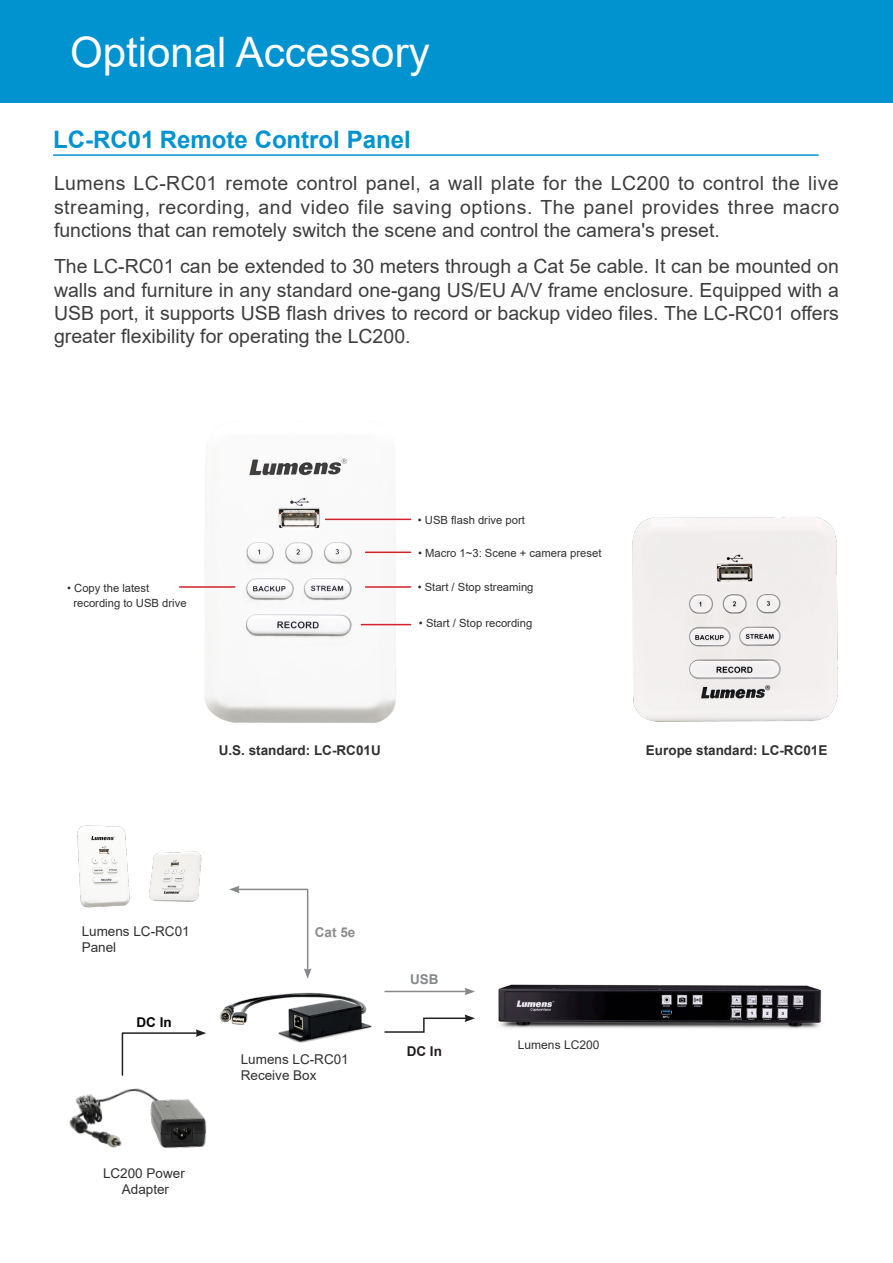
<style>
.page{position:relative;width:893px;height:1263px;background:#fff}
.page>*{position:absolute;margin:0;border:0;box-sizing:border-box;transform-origin:0 0}
.Accessory-feature{font:42px "Arial";color:#fff}
.Accessory-feature-2{font:700 24px "Arial";color:#0093d0}
.Accessory-feature-3{font:19.5px/23.4px "Arial";color:#3e3e3f;text-align:justify}
.Accessory-feature-4{font:13.5px "Arial";color:#312f30}
.Accessory-feature-5{font:700 13.5px "Arial";color:#312f30}
.Accessory-feature-6{font:700 13.5px "Arial";color:#8c8b8e}
.Accessory-feature-7{font:700 13.5px "Arial";color:#231f20}
.Accessory-feature-8{font:700 13.5px "Arial";color:#030303}
.Accessory-feature-9{font:700 13.5px "Arial";color:#86888a}
.Accessory-feature-10{font:12px "Arial";color:#312f30}
.Accessory-feature-11{font:11.25px "Arial";color:#312f30}
</style>
<div class="page">
<img style="left:205px;top:458px;width:206px;height:265px">
<div style="left:0;top:0;width:893px;height:102px;background:#0093d0"></div>
<img style="left:219px;top:992px;width:153px;height:51px">
<hr style="left:326px;top:519px;width:85px;height:1px;background:#d1232a">
<hr style="left:366px;top:551px;width:45px;height:2px;background:#d1232a">
<hr style="left:180px;top:586px;width:55px;height:2px;background:#d1232a">
<hr style="left:366px;top:586px;width:45px;height:2px;background:#d1232a">
<hr style="left:361px;top:624px;width:50px;height:1px;background:#d1232a">
<img style="left:498px;top:984px;width:324px;height:45px">
<img style="left:69px;top:1088px;width:138px;height:60px">
<img style="left:77px;top:825px;width:125px;height:83px">
<svg style="left:229px;top:885px;width:82px;height:94px"></svg>
<svg style="left:121px;top:1029px;width:85px;height:47px"></svg>
<hr style="left:384px;top:991px;width:83px;height:1px;background:#86888b">
<svg style="left:464px;top:988px;width:11px;height:7px"></svg>
<svg style="left:384px;top:1014px;width:91px;height:19px"></svg>
<hr style="left:53px;top:154px;width:766px;height:2px;background:#0093d0">
<img style="left:632px;top:517px;width:206px;height:205px">
<p class="Accessory-feature" style="left:70px;top:23px;width:361px">Optional Accessory</p>
<p class="Accessory-feature-2" style="left:53px;top:123px;width:359px">LC-RC01 Remote Control Panel</p>
<p class="Accessory-feature-3" style="left:54px;top:172px;width:787px">Lumens LC-RC01 remote control panel, a wall plate for the LC200 to control the live streaming, recording, and video file saving options. The panel provides three macro functions that can remotely switch the scene and control the camera's preset.</p>
<p class="Accessory-feature-3" style="left:54px;top:254px;width:786px">The LC-RC01 can be extended to 30 meters through a Cat 5e cable. It can be mounted on walls and furniture in any standard one-gang US/EU A/V frame enclosure. Equipped with a USB port, it supports USB flash drives to record or backup video files. The LC-RC01 offers greater flexibility for operating the LC200.</p>
<p class="Accessory-feature-11" style="left:67px;top:580px;width:84px">• Copy the latest</p>
<p class="Accessory-feature-11" style="left:73px;top:595px;width:115px">recording to USB drive</p>
<p class="Accessory-feature-11" style="left:418px;top:512px;width:109px">• USB flash drive port</p>
<p class="Accessory-feature-11" style="left:418px;top:545px;width:185px">• Macro 1~3: Scene + camera preset</p>
<p class="Accessory-feature-11" style="left:418px;top:580px;width:117px">• Start / Stop streaming</p>
<p class="Accessory-feature-11" style="left:419px;top:615px;width:115px">• Start / Stop recording</p>
<p class="Accessory-feature-5" style="left:219px;top:741px;width:164px">U.S. standard: LC-RC01U</p>
<p class="Accessory-feature-5" style="left:646px;top:741px;width:183px">Europe standard: LC-RC01E</p>
<p class="Accessory-feature-4" style="left:82px;top:922px;width:110px">Lumens LC-RC01</p>
<p class="Accessory-feature-4" style="left:82px;top:938px;width:36px">Panel</p>
<p class="Accessory-feature-8" style="left:136px;top:1013px;width:37px">DC In</p>
<p class="Accessory-feature-4" style="left:103px;top:1163px;width:83px">LC200 Power</p>
<p class="Accessory-feature-4" style="left:122px;top:1180px;width:49px">Adapter</p>
<p class="Accessory-feature-6" style="left:315px;top:922px;width:42px">Cat 5e</p>
<p class="Accessory-feature-4" style="left:241px;top:1050px;width:110px">Lumens LC-RC01</p>
<p class="Accessory-feature-4" style="left:241px;top:1066px;width:77px">Receive Box</p>
<p class="Accessory-feature-9" style="left:410px;top:969px;width:30px">USB</p>
<p class="Accessory-feature-7" style="left:407px;top:1041px;width:37px">DC In</p>
<p class="Accessory-feature-10" style="left:518px;top:1037px;width:83px">Lumens LC200</p>
</div>
